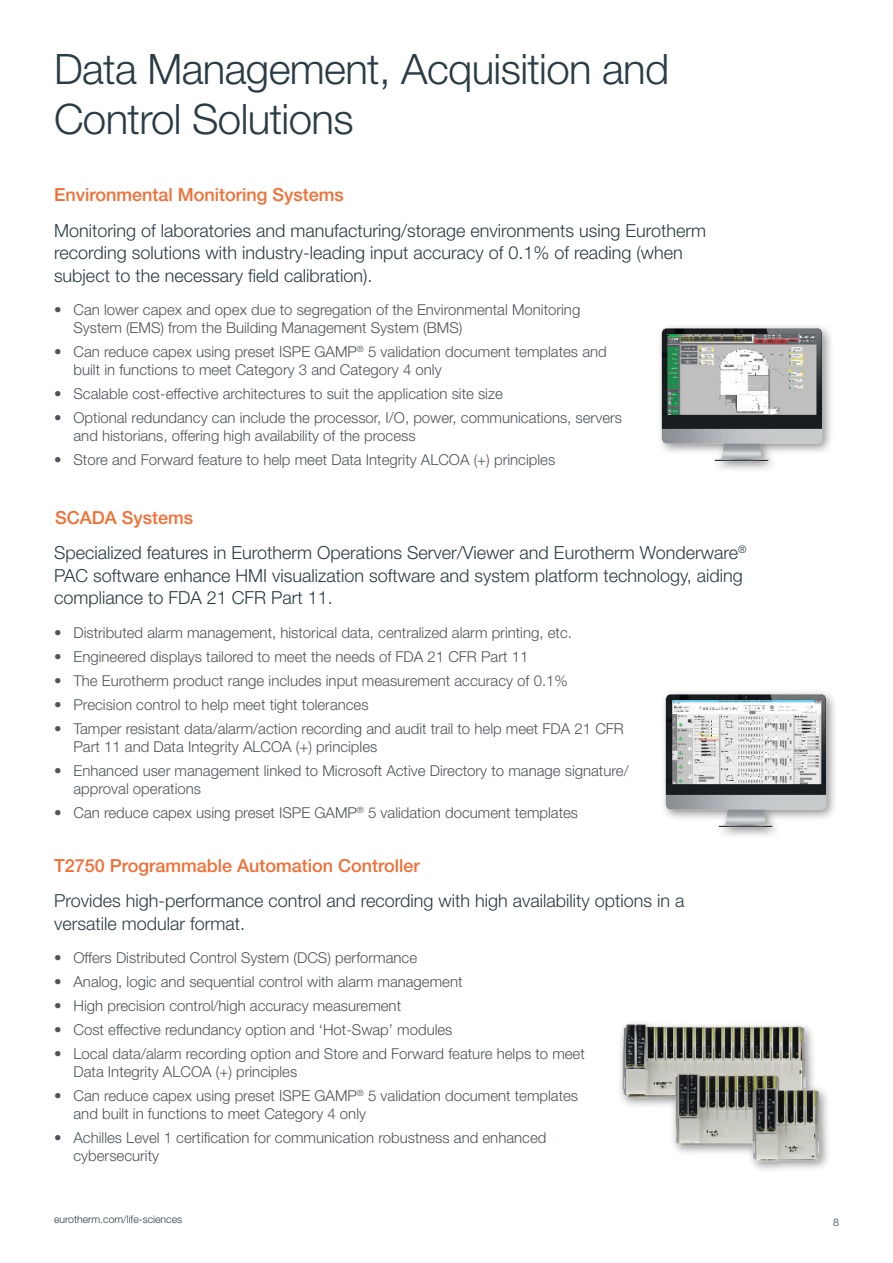
<style>
.page{position:relative;width:893px;height:1263px;background:#fff}
.page>*{position:absolute;margin:0;border:0;box-sizing:border-box;transform-origin:0 0}
.H1_-_Interior{font:300 42px "Helvetica Neue LT Std";letter-spacing:-.015em;color:#2a3c45}
.Intro_12_15{font:300 18px/22.5px "Helvetica Neue LT Std";color:#2a3c45}
.Orange_Subheads_12_15__4{font:500 18px "Helvetica Neue LT Std";color:#f26e34}
.t1{font:300 15px/18px "Helvetica Neue LT Std";color:#4d545a}
.t2{font:300 10.5px "Helvetica Neue LT Std";color:#2a3c45}
</style>
<div class="page">
<img style="left:620px;top:1022px;width:208px;height:148px">
<div style="left:660px;top:688px;width:178px;height:151px;background:#231f20;opacity:.5"></div>
<img style="left:660px;top:688px;width:178px;height:144px">
<div style="left:656px;top:322px;width:178px;height:151px;background:#231f20;opacity:.5"></div>
<img style="left:656px;top:322px;width:178px;height:144px">
<p class="H1_-_Interior" style="left:54px;top:43px;width:617px">Data Management, Acquisition and</p>
<p class="H1_-_Interior" style="left:54px;top:94px;width:301px">Control Solutions</p>
<p class="Orange_Subheads_12_15__4" style="left:54px;top:184px;width:291px">Environmental Monitoring Systems</p>
<p class="Intro_12_15" style="left:54px;top:219px;width:654px">Monitoring of laboratories and manufacturing/storage environments using Eurotherm recording solutions with industry-leading input accuracy of 0.1% of reading (when subject to the necessary field calibration).</p>
<p class="t1" style="left:74px;top:300px;width:508px;text-indent:-20px">• Can lower capex and opex due to segregation of the Environmental Monitoring<br>System (EMS) from the Building Management System (BMS)</p>
<p class="t1" style="left:74px;top:342px;width:535px;text-indent:-20px">• Can reduce capex using preset ISPE GAMP<sup>®</sup> 5 validation document templates and built in functions to meet Category 3 and Category 4 only</p>
<p class="t1" style="left:54px;top:384px;width:450px">• Scalable cost-effective architectures to suit the application site size</p>
<p class="t1" style="left:74px;top:408px;width:550px;text-indent:-20px">• Optional redundancy can include the processor, I/O, power, communications, servers and historians, offering high availability of the process</p>
<p class="t1" style="left:54px;top:450px;width:503px">• Store and Forward feature to help meet Data Integrity ALCOA (+) principles</p>
<p class="Orange_Subheads_12_15__4" style="left:55px;top:507px;width:140px">SCADA Systems</p>
<p class="Intro_12_15" style="left:54px;top:541px;width:694px">Specialized features in Eurotherm Operations Server/Viewer and Eurotherm Wonderware<sup>®<br></sup>PAC software enhance HMI visualization software and system platform technology, aiding compliance to FDA 21 CFR Part 11.</p>
<p class="t1" style="left:54px;top:623px;width:519px">• Distributed alarm management, historical data, centralized alarm printing, etc.</p>
<p class="t1" style="left:54px;top:647px;width:476px">• Engineered displays tailored to meet the needs of FDA 21 CFR Part 11</p>
<p class="t1" style="left:54px;top:671px;width:515px">• The Eurotherm product range includes input measurement accuracy of 0.1%</p>
<p class="t1" style="left:54px;top:695px;width:316px">• Precision control to help meet tight tolerances</p>
<p class="t1" style="left:74px;top:719px;width:552px;text-indent:-20px">• Tamper resistant data/alarm/action recording and audit trail to help meet FDA 21 CFR<br>Part 11 and Data Integrity ALCOA (+) principles</p>
<p class="t1" style="left:74px;top:761px;width:557px;text-indent:-20px">• Enhanced user management linked to Microsoft Active Directory to manage signature/ approval operations</p>
<p class="t1" style="left:54px;top:803px;width:526px">• Can reduce capex using preset ISPE GAMP<sup>®</sup> 5 validation document templates</p>
<p class="Orange_Subheads_12_15__4" style="left:54px;top:855px;width:367px">T2750 Programmable Automation Controller</p>
<p class="Intro_12_15" style="left:54px;top:889px;width:632px">Provides high-performance control and recording with high availability options in a versatile modular format.</p>
<p class="t1" style="left:54px;top:948px;width:365px">• Offers Distributed Control System (DCS) performance</p>
<p class="t1" style="left:54px;top:972px;width:410px">• Analog, logic and sequential control with alarm management</p>
<p class="t1" style="left:54px;top:996px;width:349px">• High precision control/high accuracy measurement</p>
<p class="t1" style="left:54px;top:1020px;width:400px">• Cost effective redundancy option and ‘Hot-Swap’ modules</p>
<p class="t1" style="left:74px;top:1044px;width:513px;text-indent:-20px">• Local data/alarm recording option and Store and Forward feature helps to meet<br>Data Integrity ALCOA (+) principles</p>
<p class="t1" style="left:74px;top:1086px;width:506px;text-indent:-20px">• Can reduce capex using preset ISPE GAMP<sup>®</sup> 5 validation document templates and built in functions to meet Category 4 only</p>
<p class="t1" style="left:74px;top:1128px;width:474px;text-indent:-20px">• Achilles Level 1 certification for communication robustness and enhanced cybersecurity</p>
<p class="t2" style="left:54px;top:1213px;width:130px">eurotherm.com/life-sciences</p>
<p class="t2" style="left:833px;top:1216px;width:7px">8</p>
</div>
